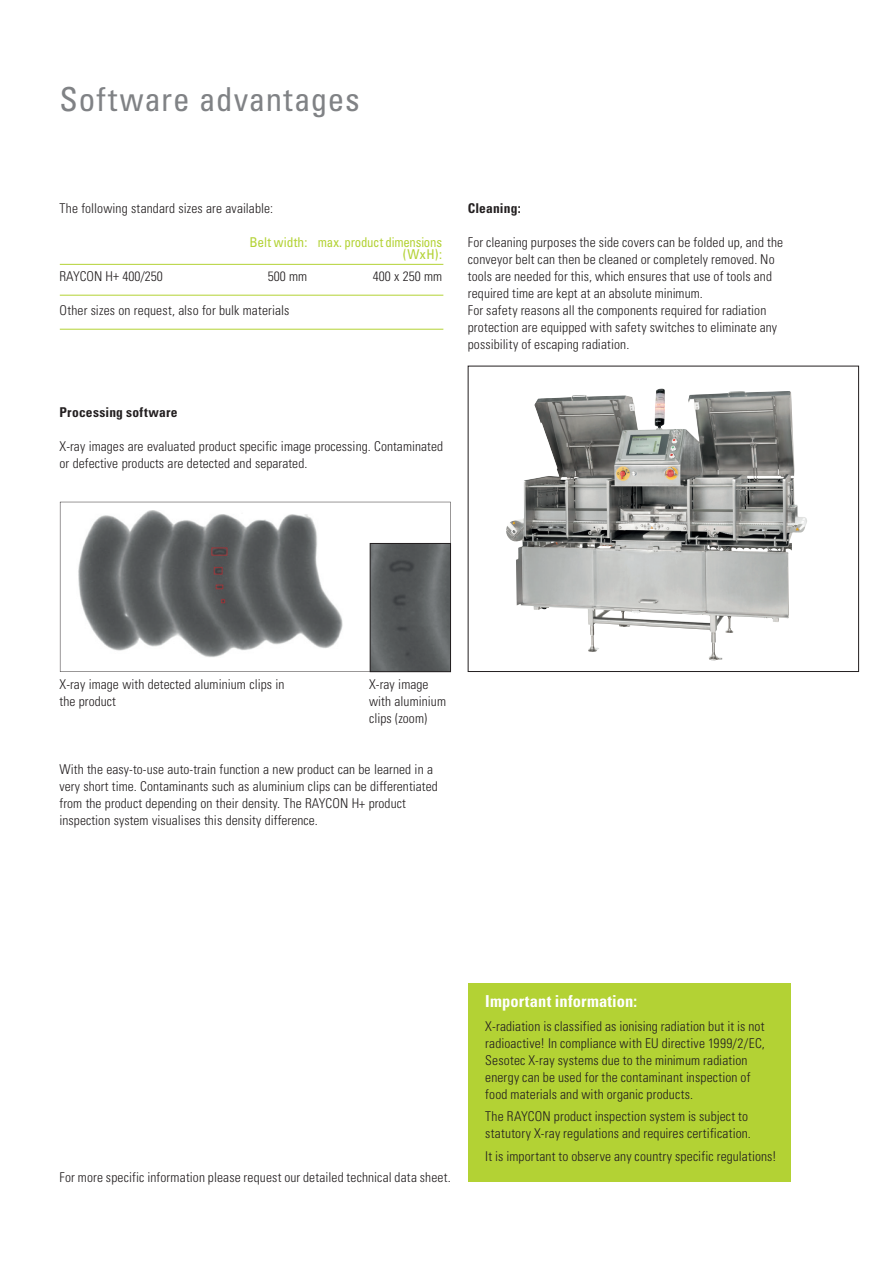
<style>
.page{position:relative;width:893px;height:1263px;background:#fff}
.page>*{position:absolute;margin:0;border:0;box-sizing:border-box;transform-origin:0 0}
.t1{font:condensed 33px "Univers LT";letter-spacing:.025em;color:#808285}
.t2{font:700 condensed 16.5px "Univers LT";letter-spacing:.01em;color:#fff}
.t3{font:300 condensed 13.5px/17px "Univers LT";letter-spacing:.005em;color:#231f20}
.t4{font:condensed 13.5px/12px "Univers LT";letter-spacing:-.015em;color:#b3d234;text-align:right}
.t5{font:700 condensed 13.5px "Univers LT";letter-spacing:.015em;color:#231f20}
</style>
<div class="page">
<svg style="left:588px;top:388px;width:219px;height:273px"></svg>
<img style="left:506px;top:389px;width:155px;height:236px">
<div style="left:468px;top:366px;width:391px;height:306px;border:1px solid #231f20"></div>
<div style="left:468px;top:984px;width:323px;height:198px;background:#b3d234"></div>
<svg style="left:60px;top:502px;width:391px;height:170px"></svg>
<hr style="left:60px;top:264px;width:383px;height:1px;background:#b3d234">
<hr style="left:60px;top:295px;width:383px;height:1px;background:#b3d234">
<hr style="left:60px;top:329px;width:383px;height:1px;background:#b3d234">
<img style="left:372px;top:545px;width:77px;height:125px">
<div style="left:370px;top:543px;width:81px;height:129px;border:1px solid #231f20"></div>
<h1 class="t1" style="left:60px;top:78px;width:302px">Software advantages</h1>
<p class="t3" style="left:60px;top:199px;width:215px">The following standard sizes are available:</p>
<p class="t4" style="left:249px;top:236px;width:194px">Belt width: max. product dimensions (WxH):</p>
<p class="t3" style="left:60px;top:267px;width:105px">RAYCON H+ 400/250</p>
<p class="t3" style="left:268px;top:267px;width:41px">500 mm</p>
<p class="t3" style="left:373px;top:267px;width:71px">400 x 250 mm</p>
<p class="t3" style="left:60px;top:301px;width:231px">Other sizes on request, also for bulk materials</p>
<p class="t5" style="left:60px;top:404px;width:120px">Processing software</p>
<p class="t3" style="left:60px;top:437px;width:385px">X-ray images are evaluated product specific image processing. Contaminated or defective products are detected and separated.</p>
<p class="t5" style="left:468px;top:200px;width:54px">Cleaning:</p>
<p class="t3" style="left:468px;top:233px;width:317px">For cleaning purposes the side covers can be folded up, and the conveyor belt can then be cleaned or completely removed. No tools are needed for this, which ensures that use of tools and required time are kept at an absolute minimum.<br>For safety reasons all the components required for radiation protection are equipped with safety switches to eliminate any possibility of escaping radiation.</p>
<p class="t3" style="left:60px;top:676px;width:227px">X-ray image with detected aluminium clips in the product</p>
<p class="t3" style="left:369px;top:676px;width:78px">X-ray image with aluminium clips (zoom)</p>
<p class="t3" style="left:60px;top:761px;width:380px">With the easy-to-use auto-train function a new product can be learned in a very short time. Contaminants such as aluminium clips can be differentiated from the product depending on their density. The RAYCON H+ product inspection system visualises this density difference.</p>
<p class="t3" style="left:60px;top:1169px;width:393px">For more specific information please request our detailed technical data sheet.</p>
<p class="t2" style="left:485px;top:991px;width:153px">Important information:</p>
<p class="t3" style="left:485px;top:1018px;width:281px">X-radiation is classified as ionising radiation but it is not radioactive! In compliance with EU directive 1999/2/EC, Sesotec X-ray systems due to the minimum radiation energy can be used for the contaminant inspection of food materials and with organic products.</p>
<p class="t3" style="left:485px;top:1108px;width:267px">The RAYCON product inspection system is subject to statutory X-ray regulations and requires certification.</p>
<p class="t3" style="left:485px;top:1148px;width:293px">It is important to observe any country specific regulations!</p>
</div>
